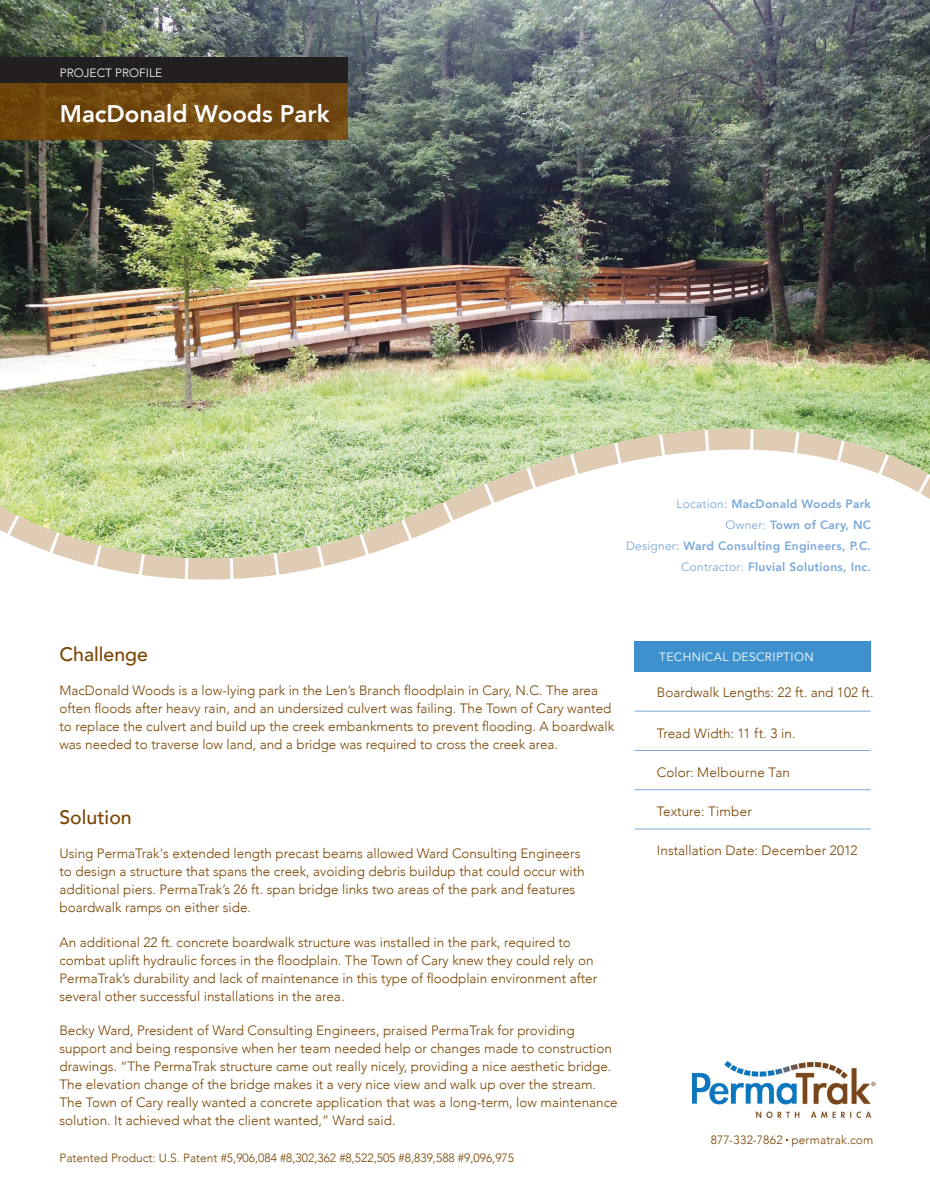
<style>
.page{position:relative;width:930px;height:1200px;background:#fff}
.page>*{position:absolute;margin:0;border:0;box-sizing:border-box;transform-origin:0 0}
.t1{font:800 24px "Avenir";color:#fff}
.t2{font:500 19.5px "Avenir";color:#794400}
.t3{font:300 13.5px/18px "Avenir";color:#794400}
.t4{font:800 12px/21px "Avenir";letter-spacing:.02em;color:#7ba9da;text-align:right}
.t5{font:300 12px "Avenir";color:#794400}
.t6{font:12px "Avenir";letter-spacing:.03em;color:#fff}
.t7{font:300 12px "Avenir";color:#fff}
.s1{font-weight:400}
</style>
<div class="page">
<img style="left:0;top:0;width:930px;height:421px">
<svg style="left:0;top:421px;width:930px;height:159px"></svg>
<svg style="left:0;top:83px;width:348px;height:56px;background:#71490f"></svg>
<div style="left:0;top:58px;width:348px;height:25px;background:#231f20"></div>
<img style="left:692px;top:1061px;width:184px;height:56px">
<div style="left:634px;top:641px;width:236px;height:31px;background:#3f91ce"></div>
<hr style="left:634px;top:711px;width:236px;height:1px;background:#7ba9da">
<hr style="left:634px;top:750px;width:236px;height:1px;background:#7ba9da">
<hr style="left:634px;top:789px;width:236px;height:1px;background:#7ba9da">
<hr style="left:634px;top:828px;width:236px;height:1px;background:#7ba9da">
<svg style="left:0;top:0;width:6px;height:7px"></svg>
<svg style="left:923px;top:0;width:7px;height:7px"></svg>
<p class="t7" style="left:60px;top:65px;width:104px">PROJECT PROFILE</p>
<h1 class="t1" style="left:60px;top:98px;width:271px">MacDonald Woods Park</h1>
<p class="t4" style="left:626px;top:493px;width:246px"><span class="s1">Location:</span> MacDonald Woods Park<br><span class="s1">Owner:</span> Town of Cary, NC<br><span class="s1">Designer:</span> Ward Consulting Engineers, P.C.<br><span class="s1">Contractor:</span> Fluvial Solutions, Inc.</p>
<h2 class="t2" style="left:59px;top:641px;width:90px">Challenge</h2>
<p class="t3" style="left:59px;top:682px;width:556px">MacDonald Woods is a low-lying park in the Len’s Branch floodplain in Cary, N.C. The area often floods after heavy rain, and an undersized culvert was failing. The Town of Cary wanted to replace the culvert and build up the creek embankments to prevent flooding. A boardwalk was needed to traverse low land, and a bridge was required to cross the creek area.</p>
<h2 class="t2" style="left:59px;top:804px;width:74px">Solution</h2>
<p class="t3" style="left:59px;top:845px;width:527px">Using PermaTrak's extended length precast beams allowed Ward Consulting Engineers to design a structure that spans the creek, avoiding debris buildup that could occur with additional piers. PermaTrak’s 26 ft. span bridge links two areas of the park and features boardwalk ramps on either side.</p>
<p class="t3" style="left:59px;top:933px;width:539px">An additional 22 ft. concrete boardwalk structure was installed in the park, required to combat uplift hydraulic forces in the floodplain. The Town of Cary knew they could rely on PermaTrak’s durability and lack of maintenance in this type of floodplain environment after several other successful installations in the area.</p>
<p class="t3" style="left:59px;top:1021px;width:560px">Becky Ward, President of Ward Consulting Engineers, praised PermaTrak for providing support and being responsive when her team needed help or changes made to construction drawings. “The PermaTrak structure came out really nicely, providing a nice aesthetic bridge.<br>The elevation change of the bridge makes it a very nice view and walk up over the stream.<br>The Town of Cary really wanted a concrete application that was a long-term, low maintenance solution. It achieved what the client wanted,” Ward said.</p>
<p class="t5" style="left:59px;top:1149px;width:456px">Patented Product: U.S. Patent #5,906,084 #8,302,362 #8,522,505 #8,839,588 #9,096,975</p>
<p class="t6" style="left:659px;top:648px;width:156px">TECHNICAL DESCRIPTION</p>
<p class="t3" style="left:657px;top:684px;width:218px">Boardwalk Lengths: 22 ft. and 102 ft.</p>
<p class="t3" style="left:657px;top:725px;width:140px">Tread Width: 11 ft. 3 in.</p>
<p class="t3" style="left:657px;top:763px;width:135px">Color: Melbourne Tan</p>
<p class="t3" style="left:657px;top:803px;width:96px">Texture: Timber</p>
<p class="t3" style="left:657px;top:842px;width:202px">Installation Date: December 2012</p>
<p class="t5" style="left:710px;top:1131px;width:164px">877-332-7862 permatrak.com</p>
</div>
